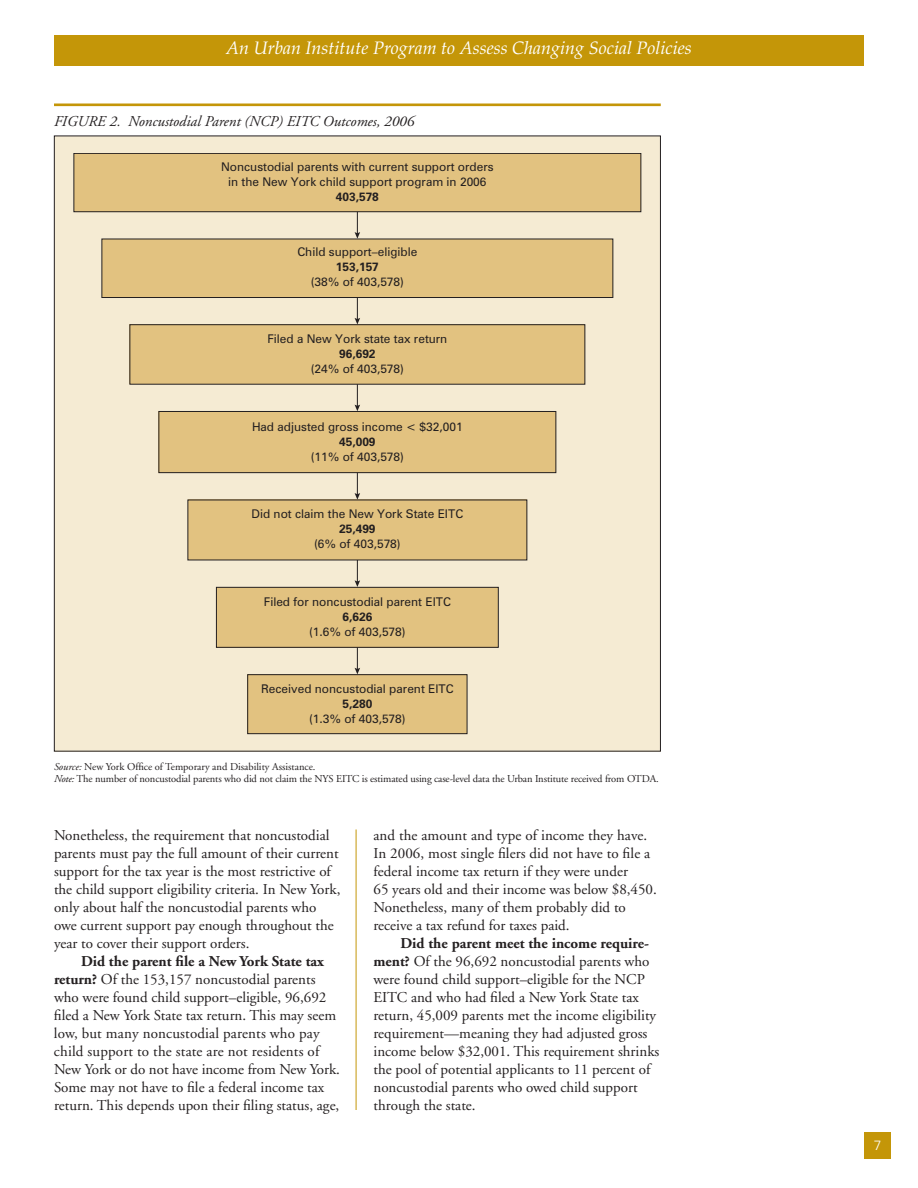
<style>
.page{position:relative;width:918px;height:1188px;background:#fff}
.page>*{position:absolute;margin:0;border:0;box-sizing:border-box;transform-origin:0 0}
.t1{font:italic 18px "Palatino";color:#fff}
.t2{font:15px/18px "Adobe Garamond";color:#231f20}
.t3{font:italic 15px "Adobe Garamond";color:#231f20}
.t4{font:300 13.5px "Univers";color:#fff}
.t5{font:12px/15px "Zurich BT";color:#231f20;text-align:center}
.t6{font:700 12px "Zurich BT";color:#231f20}
.t7{font:10.5px/12.8px "Adobe Garamond";letter-spacing:-.01em;color:#231f20}
.s1{font-style:italic}
.s2{font-weight:700}
</style>
<div class="page">
<div style="left:54px;top:35px;width:810px;height:30px;background:#c49608"></div>
<div style="left:864px;top:1132px;width:27px;height:28px;background:#c49608"></div>
<hr style="left:356px;top:830px;width:1px;height:280px;background:#c49608">
<div style="left:54px;top:136px;width:606px;height:615px;background:#f5ebd3"></div>
<hr style="left:54px;top:104px;width:607px;height:2px;background:#c49608">
<div style="left:74px;top:153px;width:567px;height:59px;background:#e2c280"></div>
<div style="left:74px;top:153px;width:567px;height:59px;border:1px solid #231f20"></div>
<div style="left:102px;top:239px;width:511px;height:59px;background:#e2c280"></div>
<div style="left:102px;top:239px;width:511px;height:59px;border:1px solid #231f20"></div>
<div style="left:130px;top:325px;width:455px;height:59px;background:#e2c280"></div>
<div style="left:129px;top:324px;width:456px;height:61px;border:1px solid #231f20"></div>
<div style="left:159px;top:411px;width:397px;height:62px;background:#e2c280"></div>
<div style="left:158px;top:411px;width:398px;height:62px;border:1px solid #231f20"></div>
<div style="left:188px;top:500px;width:339px;height:60px;background:#e2c280"></div>
<div style="left:216px;top:587px;width:282px;height:60px;background:#e2c280"></div>
<div style="left:216px;top:587px;width:283px;height:61px;border:1px solid #231f20"></div>
<div style="left:248px;top:675px;width:219px;height:59px;background:#e2c280"></div>
<div style="left:247px;top:674px;width:220px;height:60px;border:1px solid #231f20"></div>
<svg style="left:355px;top:647px;width:5px;height:27px"></svg>
<svg style="left:355px;top:560px;width:5px;height:27px"></svg>
<svg style="left:355px;top:473px;width:5px;height:27px"></svg>
<svg style="left:355px;top:384px;width:5px;height:27px"></svg>
<svg style="left:355px;top:298px;width:5px;height:26px"></svg>
<svg style="left:355px;top:212px;width:5px;height:27px"></svg>
<p class="t1" style="left:226px;top:41px;width:467px">An Urban Institute Program to Assess Changing Social Policies</p>
<p class="t3" style="left:54px;top:115px;width:362px">FIGURE 2. Noncustodial Parent (NCP) EITC Outcomes, 2006</p>
<p class="t5" style="left:221px;top:161px;width:274px">Noncustodial parents with current support orders in the New York child support program in 2006</p>
<p class="t6" style="left:336px;top:193px;width:45px">403,578</p>
<p class="t5" style="left:297px;top:246px;width:121px">Child support–eligible</p>
<p class="t6" style="left:336px;top:263px;width:45px">153,157</p>
<p class="t5" style="left:311px;top:276px;width:95px">(38% of 403,578)</p>
<p class="t5" style="left:267px;top:332px;width:181px">Filed a New York state tax return</p>
<p class="t6" style="left:339px;top:349px;width:38px">96,692</p>
<p class="t5" style="left:311px;top:362px;width:95px">(24% of 403,578)</p>
<p class="t5" style="left:252px;top:420px;width:212px">Had adjusted gross income &lt; $32,001</p>
<p class="t6" style="left:339px;top:437px;width:38px">45,009</p>
<p class="t5" style="left:311px;top:450px;width:95px">(11% of 403,578)</p>
<p class="t5" style="left:251px;top:508px;width:213px">Did not claim the New York State EITC</p>
<p class="t6" style="left:339px;top:525px;width:38px">25,499</p>
<p class="t5" style="left:314px;top:538px;width:88px">(6% of 403,578)</p>
<p class="t5" style="left:264px;top:596px;width:189px">Filed for noncustodial parent EITC</p>
<p class="t6" style="left:342px;top:613px;width:31px">6,626</p>
<p class="t5" style="left:309px;top:626px;width:98px">(1.6% of 403,578)</p>
<p class="t5" style="left:261px;top:682px;width:194px">Received noncustodial parent EITC</p>
<p class="t6" style="left:342px;top:699px;width:31px">5,280</p>
<p class="t5" style="left:309px;top:712px;width:98px">(1.3% of 403,578)</p>
<p class="t7" style="left:54px;top:761px;width:606px"><span class="s1">Source:</span> New York Office of Temporary and Disability Assistance.<br><span class="s1">Note:</span> The number of noncustodial parents who did not claim the NYS EITC is estimated using case-level data the Urban Institute received from OTDA.</p>
<p class="t2" style="left:54px;top:828px;width:288px">Nonetheless, the requirement that noncustodial parents must pay the full amount of their current support for the tax year is the most restrictive of the child support eligibility criteria. In New York, only about half the noncustodial parents who owe current support pay enough throughout the year to cover their support orders.</p>
<p class="t2" style="left:54px;top:954px;width:287px;text-indent:27px"><span class="s2">Did the parent file a New York State tax return?</span> Of the 153,157 noncustodial parents who were found child support–eligible, 96,692 filed a New York State tax return. This may seem low, but many noncustodial parents who pay child support to the state are not residents of New York or do not have income from New York.<br>Some may not have to file a federal income tax return. This depends upon their filing status, age,</p>
<p class="t2" style="left:374px;top:828px;width:285px">and the amount and type of income they have.<br>In 2006, most single filers did not have to file a federal income tax return if they were under<br>65 years old and their income was below $8,450.<br>Nonetheless, many of them probably did to receive a tax refund for taxes paid.</p>
<p class="t2" style="left:374px;top:936px;width:287px;text-indent:27px"><span class="s2">Did the parent meet the income require&shy;ment?</span> Of the 96,692 noncustodial parents who were found child support–eligible for the NCP EITC and who had filed a New York State tax return, 45,009 parents met the income eligibility requirement—meaning they had adjusted gross income below $32,001. This requirement shrinks the pool of potential applicants to 11 percent of noncustodial parents who owed child support through the state.</p>
<p class="t4" style="left:874px;top:1140px;width:9px">7</p>
</div>
